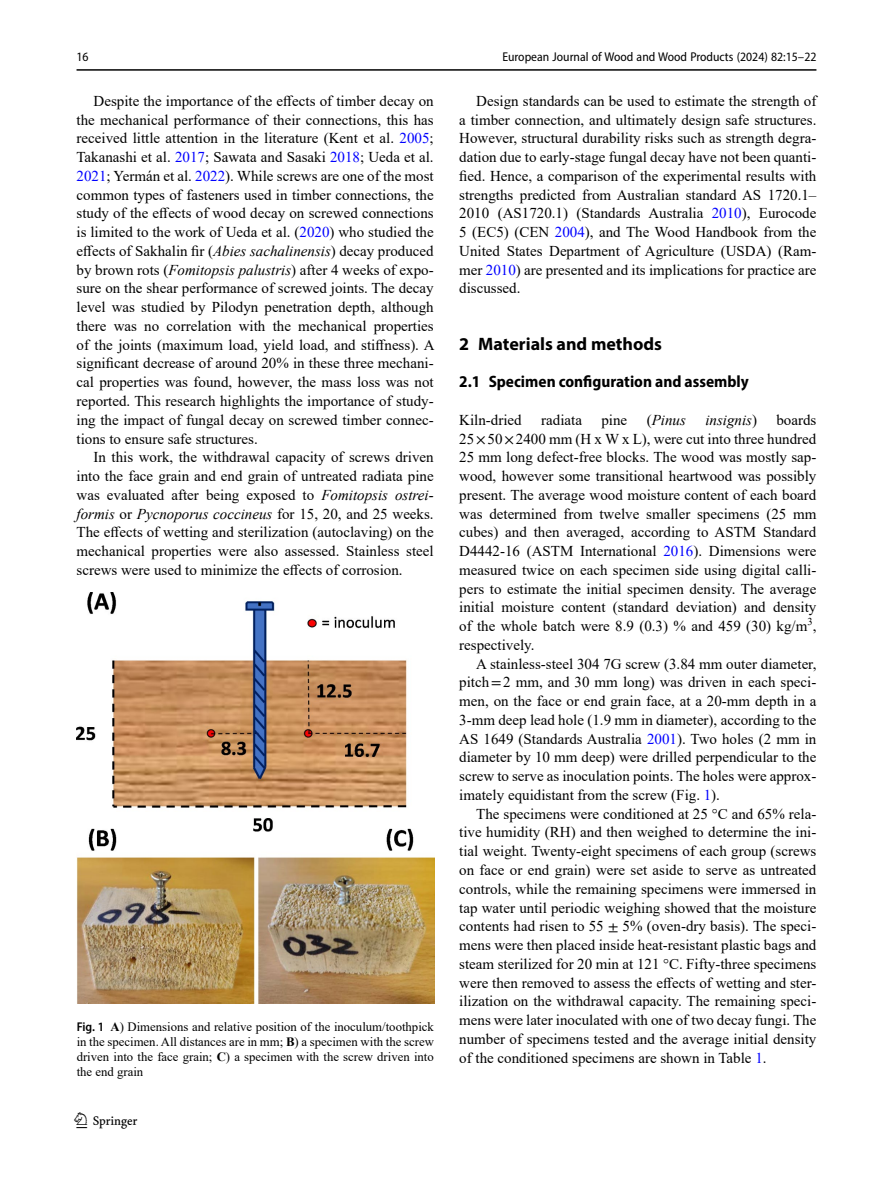
<style>
.page{position:relative;width:893px;height:1187px;background:#fff}
.page>*{position:absolute;margin:0;border:0;box-sizing:border-box;transform-origin:0 0}
.t1{font:22.5px "Springnew";color:#000}
.Head_1{font:700 18px "Myriad Pro";color:#000}
.Head_2_After_1{font:700 semi-condensed 16.5px "Myriad Pro";color:#000}
.Body_Text_Indent{font:15px/18.8px "Times New Roman";color:#000;text-align:justify}
.Body_Text{font:15px/18.8px "Times New Roman";color:#000;text-align:justify}
.Body_Text-2{font:italic 15px "Times New Roman";color:#000}
.Figure_Caption{font:12.75px/15px "Times New Roman";color:#000;text-align:justify}
.t2{font:semi-condensed 12.75px "Myriad Pro";color:#000}
.s1{color:#00f}
.s2{font-style:italic}
.s3{font-family:"Myriad Pro";font-weight:600;font-stretch:semi-condensed}
.s4{font-weight:700}
.s5{font-style:normal}
.s6{font-family:"STIX"}
</style>
<div class="page">
<hr style="left:77px;top:69px;width:739px;height:2px;background:#000">
<img style="left:77px;top:592px;width:357px;height:411px">
<p class="t2" style="left:77px;top:49px;width:14px">16</p>
<p class="Body_Text_Indent" style="left:77px;top:91px;width:359px;text-indent:17px">Despite the importance of the effects of timber decay on the mechanical performance of their connections, this has received little attention in the literature (Kent et al. <span class="s1">2005</span>; Takanashi et al. <span class="s1">2017</span>; Sawata and Sasaki <span class="s1">2018</span>; Ueda et al.<br><span class="s1">2021</span>; Yermán et al. <span class="s1">2022</span>). While screws are one of the most common types of fasteners used in timber connections, the study of the effects of wood decay on screwed connections is limited to the work of Ueda et al. (<span class="s1">2020</span>) who studied the effects of Sakhalin fir (<span class="s2">Abies sachalinensis</span>) decay produced by brown rots (<span class="s2">Fomitopsis palustris</span>) after 4 weeks of expo&shy;sure on the shear performance of screwed joints. The decay level was studied by Pilodyn penetration depth, although there was no correlation with the mechanical properties of the joints (maximum load, yield load, and stiffness). A significant decrease of around 20% in these three mechani&shy;cal properties was found, however, the mass loss was not reported. This research highlights the importance of study&shy;ing the impact of fungal decay on screwed timber connec&shy;tions to ensure safe structures.</p>
<p class="Body_Text_Indent" style="left:77px;top:447px;width:359px;text-indent:17px">In this work, the withdrawal capacity of screws driven into the face grain and end grain of untreated radiata pine was evaluated after being exposed to <span class="s2">Fomitopsis ostrei&shy;formis</span> or <span class="s2">Pycnoporus coccineus</span> for 15, 20, and 25 weeks.<br>The effects of wetting and sterilization (autoclaving) on the mechanical properties were also assessed. Stainless steel screws were used to minimize the effects of corrosion.</p>
<p class="Figure_Caption" style="left:77px;top:1019px;width:359px"><span class="s3">Fig. 1</span> <span class="s4">A</span>) Dimensions and relative position of the inoculum/toothpick in the specimen. All distances are in mm; <span class="s4">B</span>) a specimen with the screw driven into the face grain; <span class="s4">C</span>) a specimen with the screw driven into the end grain</p>
<h1 class="t1" style="left:77px;top:1107px;width:63px">1 3</h1>
<p class="t2" style="left:502px;top:49px;width:315px">European Journal of Wood and Wood Products (2024) 82:15–22</p>
<p class="Body_Text_Indent" style="left:459px;top:91px;width:359px;text-indent:17px">Design standards can be used to estimate the strength of a timber connection, and ultimately design safe structures.<br>However, structural durability risks such as strength degra&shy;dation due to early-stage fungal decay have not been quanti&shy;fied. Hence, a comparison of the experimental results with strengths predicted from Australian standard AS 1720.1– 2010 (AS1720.1) (Standards Australia <span class="s1">2010</span>), Eurocode 5 (EC5) (CEN <span class="s1">2004</span>), and The Wood Handbook from the United States Department of Agriculture (USDA) (Ram&shy;mer <span class="s1">2010</span>) are presented and its implications for practice are discussed.</p>
<p class="Head_1" style="left:459px;top:332px;width:204px">2 Materials and methods</p>
<p class="Head_2_After_1" style="left:459px;top:371px;width:291px">2.1 Specimen configuration and assembly</p>
<p class="Body_Text" style="left:459px;top:410px;width:64px">Kiln-dried</p>
<p class="Body_Text" style="left:541px;top:410px;width:42px">radiata</p>
<p class="Body_Text" style="left:601px;top:410px;width:27px">pine</p>
<p class="Body_Text-2" style="left:647px;top:409px;width:41px"><span class="s5">(</span>Pinus</p>
<p class="Body_Text-2" style="left:705px;top:409px;width:53px">insignis<span class="s5">)</span></p>
<p class="Body_Text" style="left:459px;top:410px;width:359px;text-indent:317px">boards 25<span class="s6">×</span>50<span class="s6">×</span>2400 mm (H x W x L), were cut into three hundred 25 mm long defect-free blocks. The wood was mostly sap&shy;wood, however some transitional heartwood was possibly present. The average wood moisture content of each board was determined from twelve smaller specimens (25 mm cubes) and then averaged, according to ASTM Standard D4442-16 (ASTM International <span class="s1">2016</span>). Dimensions were measured twice on each specimen side using digital calli&shy;pers to estimate the initial specimen density. The average initial moisture content (standard deviation) and density of the whole batch were 8.9 (0.3) % and 459 (30) kg/m<sup>3</sup>, respectively.</p>
<p class="Body_Text_Indent" style="left:459px;top:653px;width:359px;text-indent:17px">A stainless-steel 304 7G screw (3.84 mm outer diameter, pitch<span class="s6">=</span>2 mm, and 30 mm long) was driven in each speci&shy;men, on the face or end grain face, at a 20-mm depth in a 3-mm deep lead hole (1.9 mm in diameter), according to the AS 1649 (Standards Australia <span class="s1">2001</span>). Two holes (2 mm in diameter by 10 mm deep) were drilled perpendicular to the screw to serve as inoculation points. The holes were approx&shy;imately equidistant from the screw (Fig. <span class="s1">1</span>).</p>
<p class="Body_Text_Indent" style="left:459px;top:803px;width:359px;text-indent:17px">The specimens were conditioned at 25 °C and 65% rela&shy;tive humidity (RH) and then weighed to determine the ini&shy;tial weight. Twenty-eight specimens of each group (screws on face or end grain) were set aside to serve as untreated controls, while the remaining specimens were immersed in tap water until periodic weighing showed that the moisture contents had risen to 55 <span class="s6">±</span> 5% (oven-dry basis). The speci&shy;mens were then placed inside heat-resistant plastic bags and steam sterilized for 20 min at 121 °C. Fifty-three specimens were then removed to assess the effects of wetting and ster&shy;ilization on the withdrawal capacity. The remaining speci&shy;mens were later inoculated with one of two decay fungi. The number of specimens tested and the average initial density of the conditioned specimens are shown in Table <span class="s1">1</span>.</p>
</div>
